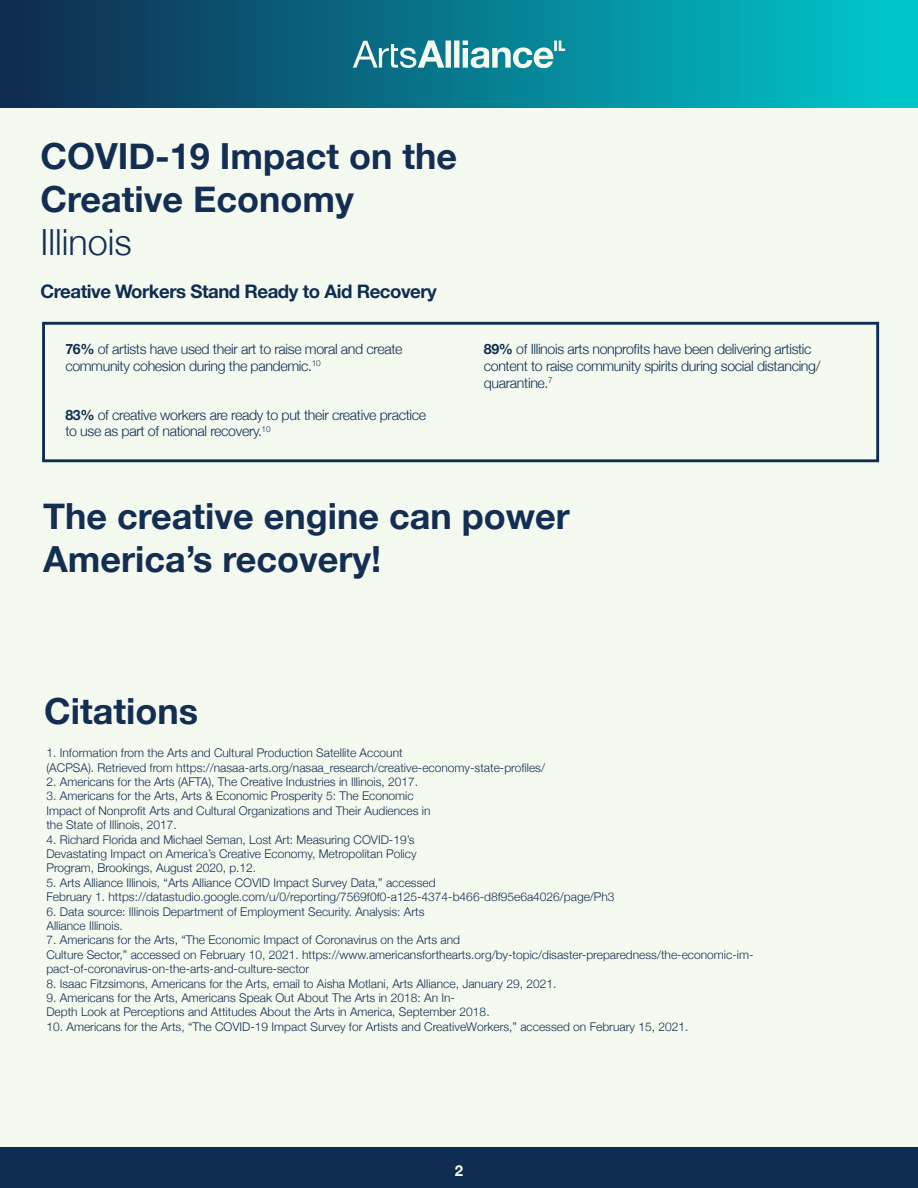
<style>
.page{position:relative;width:918px;height:1188px;background:#f5faf0}
.page>*{position:absolute;margin:0;border:0;box-sizing:border-box;transform-origin:0 0}
.t1{font:700 36px/43.2px "Helvetica Neue";color:#132e52}
.t2{font:300 36px "Helvetica Neue";color:#132e52}
.t3{font:700 18.6px "Helvetica Neue";letter-spacing:-.025em;color:#0f2d52}
.t4{font:700 15px "Helvetica Neue";color:#f5faf0}
.t5{font:300 14.25px/16.8px "Helvetica Neue";letter-spacing:-.025em;color:#0f2d52}
.t6{font:300 12px/14.4px "Helvetica Neue";color:#132e52}
.s1{font-weight:700}
</style>
<div class="page">
<div style="left:0;top:0;width:918px;height:108px;background:linear-gradient(to right,#10294f,#00cacd)"></div>
<div style="left:0;top:1148px;width:918px;height:40px;background:#0f2d52"></div>
<div style="left:446px;top:41px;width:5px;height:27px;background:#f5faf0"></div>
<div style="left:454px;top:41px;width:5px;height:27px;background:#f5faf0"></div>
<svg style="left:463px;top:41px;width:102px;height:27px"></svg>
<svg style="left:353px;top:40px;width:91px;height:28px"></svg>
<div style="left:42px;top:322px;width:837px;height:140px;border:3px solid #0f2d52"></div>
<h1 class="t1" style="left:40px;top:136px;width:418px">COVID-19 Impact on the<br>Creative Economy</h1>
<h1 class="t2" style="left:40px;top:214px;width:93px">Illinois</h1>
<h2 class="t3" style="left:40px;top:277px;width:398px">Creative Workers Stand Ready to Aid Recovery</h2>
<p class="t5" style="left:65px;top:339px;width:339px"><span class="s1">76%</span> of artists have used their art to raise moral and create community cohesion during the pandemic.<sup>10</sup></p>
<p class="t5" style="left:65px;top:405px;width:362px"><span class="s1">83%</span> of creative workers are ready to put their creative practice to use as part of national recovery.<sup>10</sup></p>
<p class="t5" style="left:484px;top:339px;width:338px"><span class="s1">89%</span> of Illinois arts nonprofits have been delivering artistic content to raise community spirits during social distancing/ quarantine.<sup>7</sup></p>
<h1 class="t1" style="left:43px;top:496px;width:528px">The creative engine can power<br>America’s recovery!</h1>
<h1 class="t1" style="left:44px;top:691px;width:155px">Citations</h1>
<p class="t6" style="left:46px;top:745px;width:500px">1. Information from the Arts and Cultural Production Satellite Account<br>(ACPSA). Retrieved from https://nasaa-arts.org/nasaa_research/creative-economy-state-profiles/</p>
<p class="t6" style="left:46px;top:774px;width:373px">2. Americans for the Arts (AFTA), The Creative Industries in Illinois, 2017.</p>
<p class="t6" style="left:46px;top:788px;width:386px">3. Americans for the Arts, Arts &amp; Economic Prosperity 5: The Economic<br>Impact of Nonprofit Arts and Cultural Organizations and Their Audiences in the State of Illinois, 2017.</p>
<p class="t6" style="left:46px;top:831px;width:372px">4. Richard Florida and Michael Seman, Lost Art: Measuring COVID-19’s<br>Devastating Impact on America’s Creative Economy, Metropolitan Policy<br>Program, Brookings, August 2020, p.12.</p>
<p class="t6" style="left:46px;top:874px;width:570px">5. Arts Alliance Illinois, “Arts Alliance COVID Impact Survey Data,” accessed<br>February 1. https://datastudio.google.com/u/0/reporting/7569f0f0-a125-4374-b466-d8f95e6a4026/page/Ph3</p>
<p class="t6" style="left:46px;top:903px;width:380px">6. Data source: Illinois Department of Employment Security. Analysis: Arts<br>Alliance Illinois.</p>
<p class="t6" style="left:46px;top:932px;width:709px">7. Americans for the Arts, “The Economic Impact of Coronavirus on the Arts and<br>Culture Sector,” accessed on February 10, 2021. https://www.americansforthearts.org/by-topic/disaster-preparedness/the-economic-im&shy;pact-of-coronavirus-on-the-arts-and-culture-sector</p>
<p class="t6" style="left:46px;top:975px;width:511px">8. Isaac Fitzsimons, Americans for the Arts, email to Aisha Motlani, Arts Alliance, January 29, 2021.</p>
<p class="t6" style="left:46px;top:990px;width:445px">9. Americans for the Arts, Americans Speak Out About The Arts in 2018: An In-<br>Depth Look at Perceptions and Attitudes About the Arts in America, September 2018.</p>
<p class="t6" style="left:46px;top:1018px;width:643px">10. Americans for the Arts, “The COVID-19 Impact Survey for Artists and CreativeWorkers,” accessed on February 15, 2021.</p>
<p class="t4" style="left:455px;top:1159px;width:10px">2</p>
</div>
